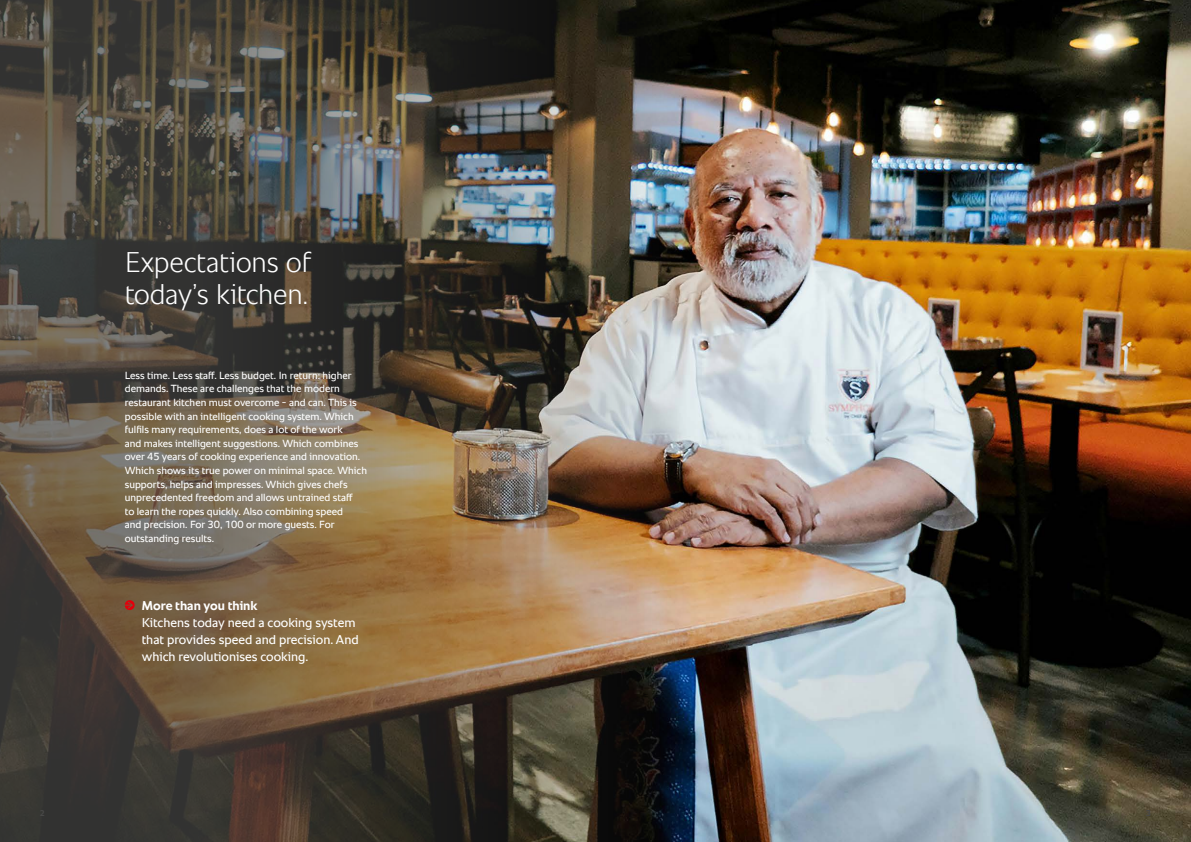
<style>
.page{position:relative;width:1191px;height:842px;background:#fff}
.page>*{position:absolute;margin:0;border:0;box-sizing:border-box;transform-origin:0 0}
.t1{font:300 29px/32px "RATIONAL Sans TT";letter-spacing:-.01em;color:#fff}
.t2{font:13px/17px "RATIONAL Sans TT";color:#fff}
.t3{font:700 13px "RATIONAL Sans TT";color:#fff}
.t4{font:10.5px/13.6px "RATIONAL Sans TT";color:#fff}
</style>
<div class="page">
<img style="left:702px;top:0;width:489px;height:842px">
<img style="left:0;top:0;width:702px;height:842px">
<svg style="left:125px;top:600px;width:10px;height:10px"></svg>
<h1 class="t1" style="left:125px;top:246px;width:188px">Expectations of today’s kitchen.</h1>
<p class="t4" style="left:125px;top:368px;width:244px">Less time. Less staff. Less budget. In return: higher demands. These are challenges that the modern restaurant kitchen must overcome - and can. This is possible with an intelligent cooking system. Which fulfils many requirements, does a lot of the work<br>and makes intelligent suggestions. Which combines over 45 years of cooking experience and innovation.<br>Which shows its true power on minimal space. Which supports, helps and impresses. Which gives chefs unprecedented freedom and allows untrained staff<br>to learn the ropes quickly. Also combining speed<br>and precision. For 30, 100 or more guests. For outstanding results.</p>
<p class="t3" style="left:142px;top:596px;width:117px">More than you think</p>
<p class="t2" style="left:142px;top:614px;width:218px">Kitchens today need a cooking system that provides speed and precision. And which revolutionises cooking.</p>
</div>
